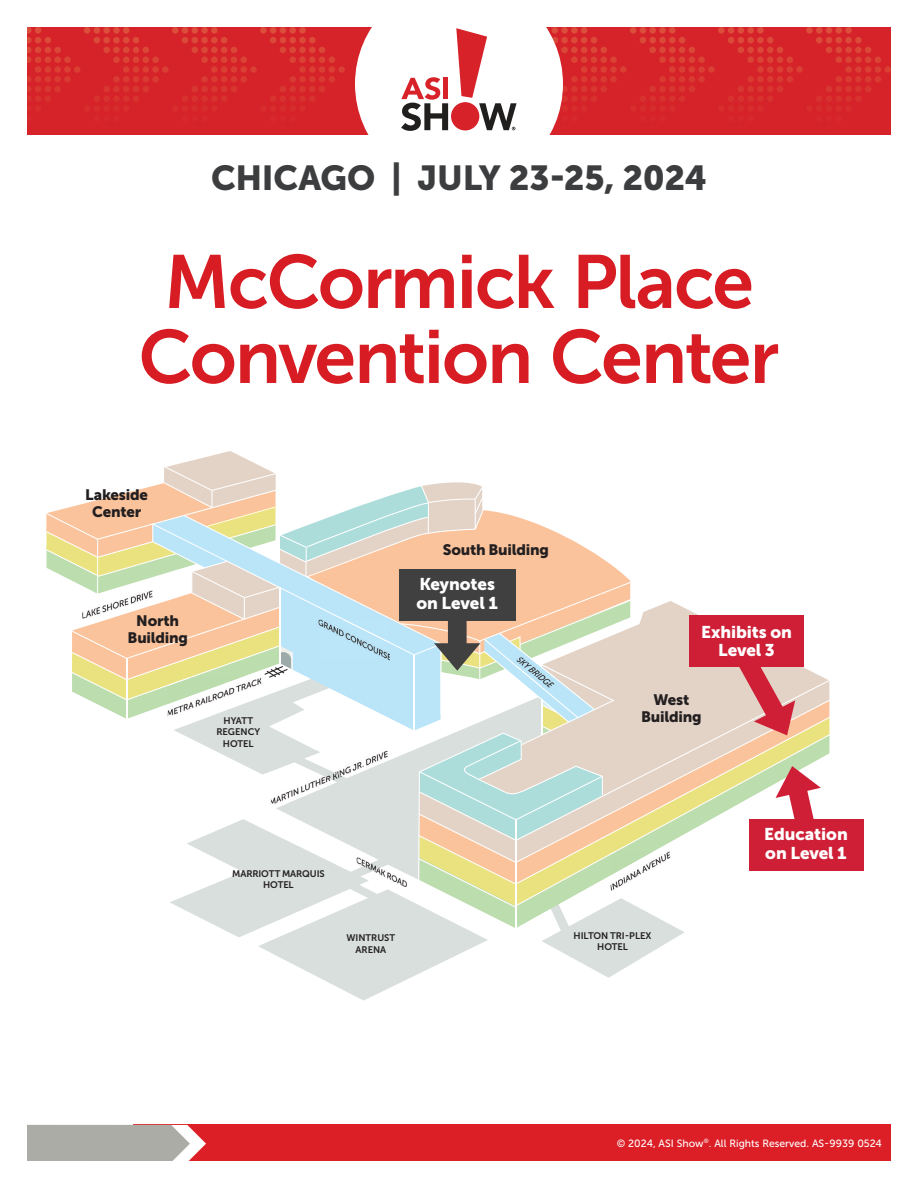
<style>
.page{position:relative;width:918px;height:1188px;background:#fff}
.page>*{position:absolute;margin:0;border:0;box-sizing:border-box;transform-origin:0 0}
.t1{font:75px/75px "Museo Sans 700";letter-spacing:-.03em;color:#d81c23;text-align:center}
.t2{font:34.5px "Museo Sans 900";letter-spacing:-.01em;color:#3c3d3e}
.t3{font:16.95px/18.9px "Museo Sans 900";letter-spacing:-.005em;color:#fff}
.t4{font:15.15px/17px "Museo Sans 900";letter-spacing:-.015em;color:#231f20;text-align:center}
.t5{font:10.5px "Museo Sans 500";color:#fff}
.t6{font:9.45px/11.2px "Museo Sans 700";letter-spacing:-.005em;color:#231f20;text-align:center}
</style>
<div class="page">
<div style="left:134px;top:1125px;width:757px;height:36px;background:#dc1f26"></div>
<svg style="left:27px;top:1125px;width:179px;height:36px"></svg>
<div style="left:27px;top:27px;width:864px;height:108px;background:#d6232a"></div>
<svg style="left:27px;top:27px;width:318px;height:80px"></svg>
<svg style="left:355px;top:27px;width:536px;height:108px"></svg>
<svg style="left:685px;top:608px;width:143px;height:72px"></svg>
<svg style="left:685px;top:680px;width:145px;height:154px"></svg>
<svg style="left:46px;top:451px;width:639px;height:550px"></svg>
<img style="left:374px;top:857px;width:33px;height:17px">
<svg style="left:774px;top:762px;width:56px;height:57px"></svg>
<div style="left:749px;top:819px;width:114px;height:51px;background:#ce1f36"></div>
<svg style="left:705px;top:608px;width:99px;height:136px"></svg>
<div style="left:689px;top:616px;width:115px;height:51px;background:#ce1f36"></div>
<h2 class="t2" style="left:211px;top:158px;width:497px">CHICAGO | JULY 23-25, 2024</h2>
<h1 class="t1" style="left:139px;top:245px;width:642px">McCormick Place<br>Convention Center</h1>
<h3 class="t4" style="left:85px;top:487px;width:64px">Lakeside<br>Center</h3>
<h3 class="t4" style="left:128px;top:612px;width:62px">North<br>Building</h3>
<p class="t6" style="left:217px;top:715px;width:45px">HYATT<br>REGENCY<br>HOTEL</p>
<h3 class="t4" style="left:443px;top:541px;width:108px">South Building</h3>
<h3 class="t3" style="left:417px;top:575px;width:83px">Keynotes on Level 1</h3>
<h3 class="t3" style="left:701px;top:622px;width:93px;text-align:center">Exhibits on<br>Level 3</h3>
<h3 class="t4" style="left:641px;top:691px;width:62px">West<br>Building</h3>
<p class="t6" style="left:232px;top:868px;width:94px">MARRIOTT MARQUIS<br>HOTEL</p>
<p class="t6" style="left:347px;top:932px;width:50px">WINTRUST<br>ARENA</p>
<p class="t6" style="left:574px;top:930px;width:79px">HILTON TRI-PLEX<br>HOTEL</p>
<h3 class="t3" style="left:764px;top:825px;width:85px">Education on Level 1</h3>
<p class="t5" style="left:617px;top:1137px;width:267px">© 2024, ASI Show<sup>®</sup>. All Rights Reserved. AS-9939 0524</p>
</div>
